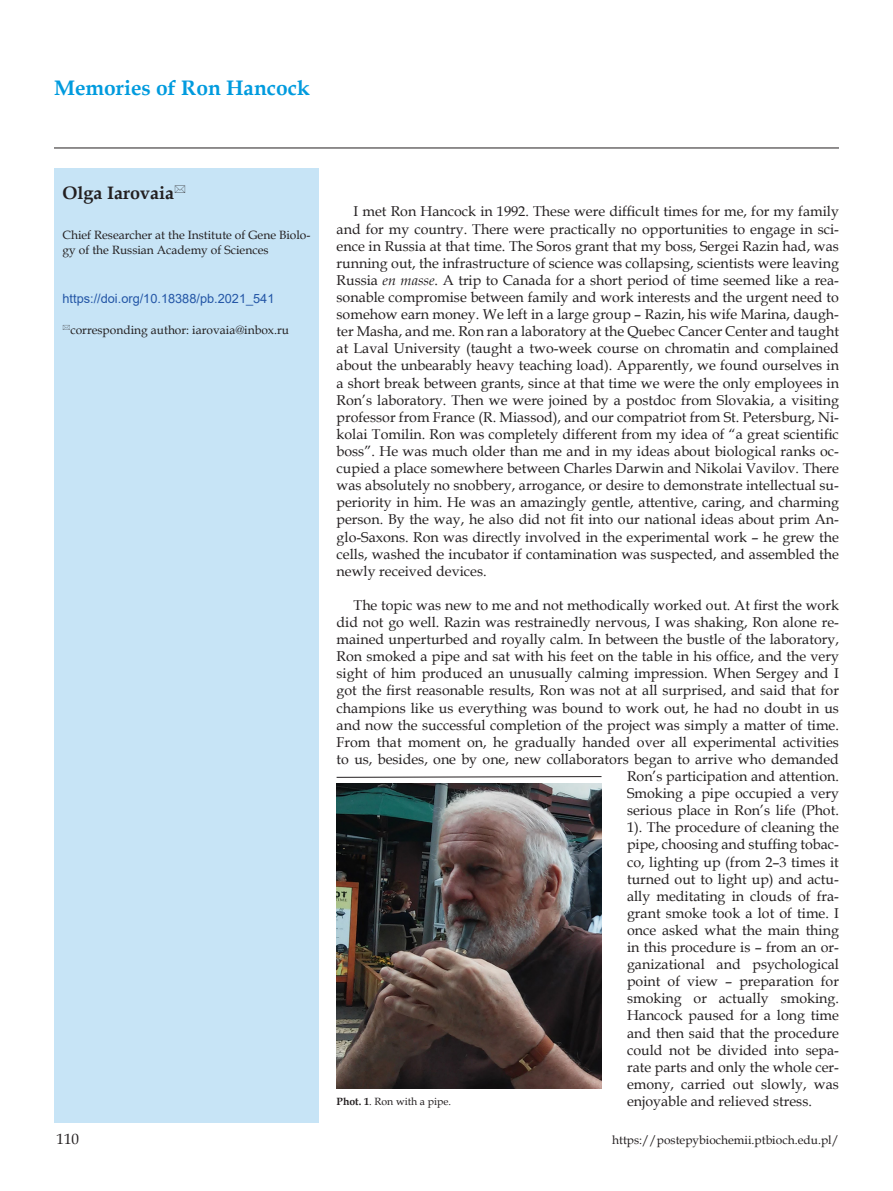
<style>
.page{position:relative;width:893px;height:1191px;background:#fff}
.page>*{position:absolute;margin:0;border:0;box-sizing:border-box;transform-origin:0 0}
._1_Tytul{font:700 21px "Book Antiqua";color:#009bde}
._2_Autor{font:700 18px "Book Antiqua";color:#231f20}
.t1{font:15px "Book Antiqua";color:#231f20}
.Body_tekst{font:14.25px/17.1px "Book Antiqua";color:#231f20;text-align:justify}
._6_DOI{font:12.75px "Arial";color:#2356a6}
._3_Adres{font:12px/14.4px "Book Antiqua";color:#231f20}
._5_Skroty{font:12px "Book Antiqua";color:#231f20}
.Figura{font:10.5px "Book Antiqua";color:#231f20}
.s1{font-style:italic}
.s2{font-weight:700}
</style>
<div class="page">
<hr style="left:54px;top:148px;width:785px;height:1px;background:#231f20">
<div style="left:54px;top:174px;width:265px;height:948px;background:#c7e4f6"></div>
<img style="left:337px;top:783px;width:264px;height:305px">
<svg style="left:336px;top:776px;width:266px;height:2px"></svg>
<p class="_1_Tytul" style="left:54px;top:73px;width:258px">Memories of Ron Hancock</p>
<p class="_2_Autor" style="left:63px;top:181px;width:113px">Olga Iarovaia</p>
<p class="_3_Adres" style="left:63px;top:228px;width:249px">Chief Researcher at the Institute of Gene Biolo&shy;gy of the Russian Academy of Sciences</p>
<p class="_6_DOI" style="left:63px;top:290px;width:213px">https://doi.org/10.18388/pb.2021_541</p>
<p class="_5_Skroty" style="left:70px;top:322px;width:220px">corresponding author: iarovaia@inbox.ru</p>
<p class="Body_tekst" style="left:337px;top:203px;width:504px;text-indent:17px">I met Ron Hancock in 1992. These were difficult times for me, for my family and for my country. There were practically no opportunities to engage in sci&shy;ence in Russia at that time. The Soros grant that my boss, Sergei Razin had, was running out, the infrastructure of science was collapsing, scientists were leaving Russia <span class="s1">en masse</span>. A trip to Canada for a short period of time seemed like a rea&shy;sonable compromise between family and work interests and the urgent need to somehow earn money. We left in a large group – Razin, his wife Marina, daugh&shy;ter Masha, and me. Ron ran a laboratory at the Quebec Cancer Center and taught at Laval University (taught a two-week course on chromatin and complained about the unbearably heavy teaching load). Apparently, we found ourselves in a short break between grants, since at that time we were the only employees in Ron’s laboratory. Then we were joined by a postdoc from Slovakia, a visiting professor from France (R. Miassod), and our compatriot from St. Petersburg, Ni&shy;kolai Tomilin. Ron was completely different from my idea of “a great scientific boss”. He was much older than me and in my ideas about biological ranks oc&shy;cupied a place somewhere between Charles Darwin and Nikolai Vavilov. There was absolutely no snobbery, arrogance, or desire to demonstrate intellectual su&shy;periority in him. He was an amazingly gentle, attentive, caring, and charming person. By the way, he also did not fit into our national ideas about prim An&shy;glo-Saxons. Ron was directly involved in the experimental work – he grew the cells, washed the incubator if contamination was suspected, and assembled the newly received devices.</p>
<p class="Body_tekst" style="left:337px;top:596px;width:504px;text-align:right">The topic was new to me and not methodically worked out. At first the work did not go well. Razin was restrainedly nervous, I was shaking, Ron alone re&shy;mained unperturbed and royally calm. In between the bustle of the laboratory, Ron smoked a pipe and sat with his feet on the table in his office, and the very sight of him produced an unusually calming impression. When Sergey and I got the first reasonable results, Ron was not at all surprised, and said that for champions like us everything was bound to work out, he had no doubt in us and now the successful completion of the project was simply a matter of time.<br>From that moment on, he gradually handed over all experimental activities to us, besides, one by one, new collaborators began to arrive who demanded Ron’s participation and attention.<br>Smoking a pipe occupied a very<br>serious place in Ron’s life (Phot.<br>1). The procedure of cleaning the<br>pipe, choosing and stuffing tobac-<br>co, lighting up (from 2–3 times it<br>turned out to light up) and actu-<br>ally meditating in clouds of fra-<br>grant smoke took a lot of time. I<br>once asked what the main thing<br>in this procedure is – from an or-<br>ganizational and psychological<br>point of view – preparation for<br>smoking or actually smoking.<br>Hancock paused for a long time<br>and then said that the procedure<br>could not be divided into sepa-<br>rate parts and only the whole cer-<br>emony, carried out slowly, was</p>
<p class="Figura" style="left:337px;top:1094px;width:116px"><span class="s2">Phot. 1</span>. Ron with a pipe.</p>
<p class="Body_tekst" style="left:627px;top:1092px;width:186px">enjoyable and relieved stress.</p>
<p class="t1" style="left:57px;top:1128px;width:24px">110</p>
<p class="_3_Adres" style="left:612px;top:1132px;width:228px">https://postepybiochemii.ptbioch.edu.pl/</p>
</div>
